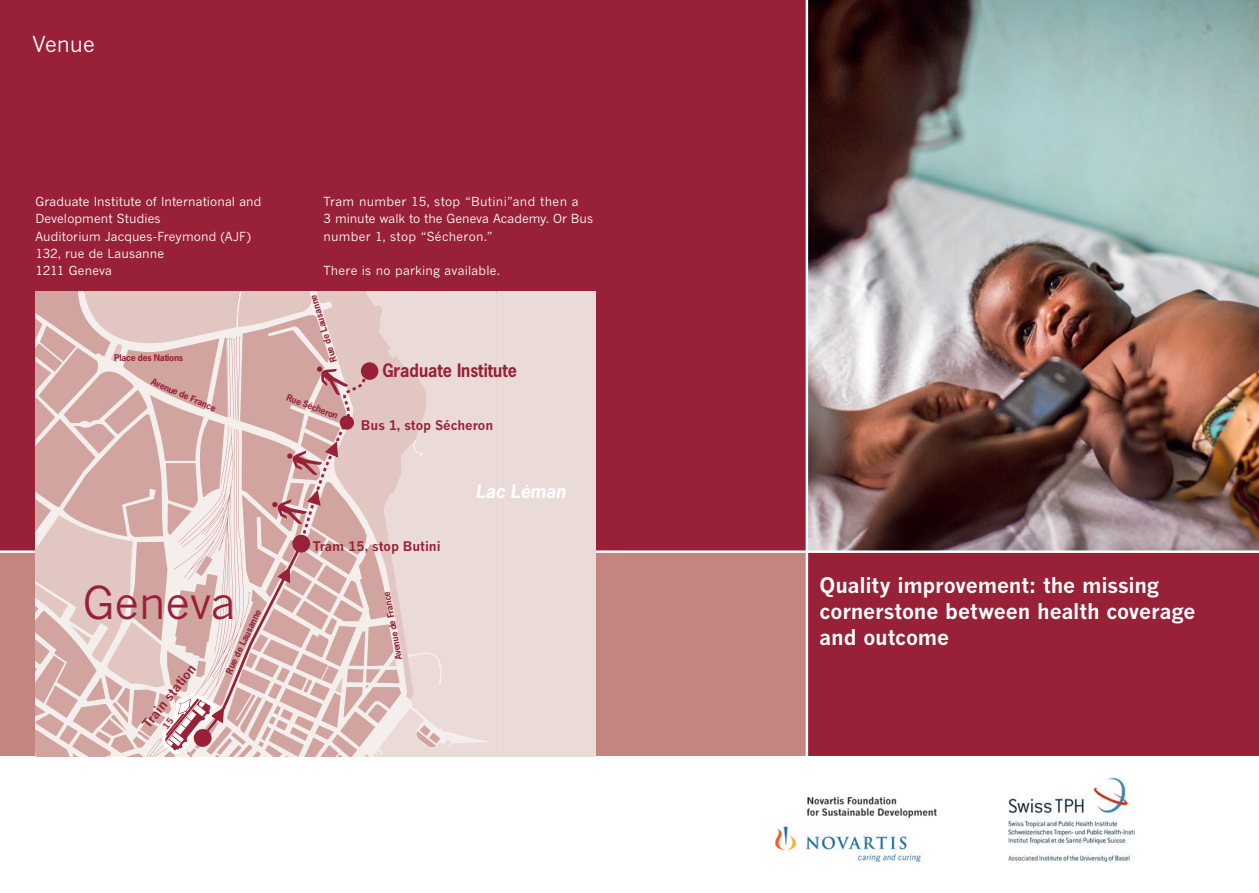
<style>
.page{position:relative;width:1259px;height:893px;background:#fff}
.page>*{position:absolute;margin:0;border:0;box-sizing:border-box;transform-origin:0 0}
.t1{font:44.7px "News Gothic";color:#982137}
.t2{font:21.75px "News Gothic";color:#fff}
.t3{font:700 21px/25.8px "News Gothic";letter-spacing:-.005em;color:#fff}
.t4{font:700 17.4px "News Gothic Std";color:#982137;scale:.93 1}
.t5{font:italic 700 17.4px "News Gothic Std";color:#fff}
.t6{font:700 13.05px "News Gothic";color:#982137}
.t7{font:12.3px/17.2px "News Gothic";letter-spacing:.01em;color:#fff}
.t8{font:700 8.7px "News Gothic Std";letter-spacing:-.03em;color:#982137}
</style>
<div class="page">
<div style="left:0;top:550px;width:807px;height:206px;background:#c2857f"></div>
<div style="left:0;top:0;width:806px;height:550px;background:#982137"></div>
<div style="left:808px;top:550px;width:451px;height:206px;background:#982137"></div>
<img style="left:808px;top:0;width:451px;height:550px">
<hr style="left:805px;top:0;width:3px;height:765px;background:#fff">
<hr style="left:0;top:550px;width:1259px;height:3px;background:#fff">
<div style="left:440px;top:292px;width:56px;height:464px;background:#eadbd9"></div>
<div style="left:497px;top:292px;width:98px;height:464px;background:#eadbd9"></div>
<hr style="left:496px;top:292px;width:1px;height:464px;background:#e8d7d5">
<img style="left:776px;top:796px;width:161px;height:65px">
<img style="left:1008px;top:777px;width:126px;height:84px">
<svg style="left:35px;top:292px;width:405px;height:465px;background:#dec0bc"></svg>
<h2 class="t2" style="left:33px;top:30px;width:64px">Venue</h2>
<p class="t7" style="left:35px;top:193px;width:228px">Graduate Institute of International and<br>Development Studies<br>Auditorium Jacques-Freymond (AJF)<br>132, rue de Lausanne<br>1211 Geneva</p>
<p class="t7" style="left:323px;top:193px;width:271px">Tram number 15, stop “Butini”and then a<br>3 minute walk to the Geneva Academy. Or Bus number 1, stop “Sécheron.”</p>
<p class="t7" style="left:323px;top:262px;width:178px">There is no parking available.</p>
<p class="t8" style="left:114px;top:352px;width:70px">Place des Nations</p>
<p class="t8" style="left:154px;top:376px;width:71px;rotate:23deg">Avenue de France</p>
<h1 class="t1" style="left:83px;top:575px;width:154px">Geneva</h1>
<p class="t8" style="left:223px;top:670px;width:71px;rotate:-64deg">Rue de Lausanne</p>
<p class="t6" style="left:139px;top:722px;width:79px;rotate:-52deg">Train station</p>
<p class="t8" style="left:329px;top:363px;width:71px;rotate:-108deg">Rue de Lausanne</p>
<p class="t8" style="left:289px;top:392px;width:56px;rotate:20deg">Rue Sécheron</p>
<h3 class="t4" style="left:382px;top:358px;width:146px">Graduate Institute</h3>
<p class="t6" style="left:361px;top:418px;width:134px">Bus 1, stop Sécheron</p>
<h3 class="t5" style="left:476px;top:480px;width:91px">Lac Léman</h3>
<p class="t6" style="left:313px;top:538px;width:129px">Tram 15, stop Butini</p>
<p class="t8" style="left:393px;top:661px;width:71px;rotate:-100deg">Avenue de France</p>
<h3 class="t3" style="left:819px;top:572px;width:377px">Quality improvement: the missing cornerstone between health coverage and outcome</h3>
</div>
